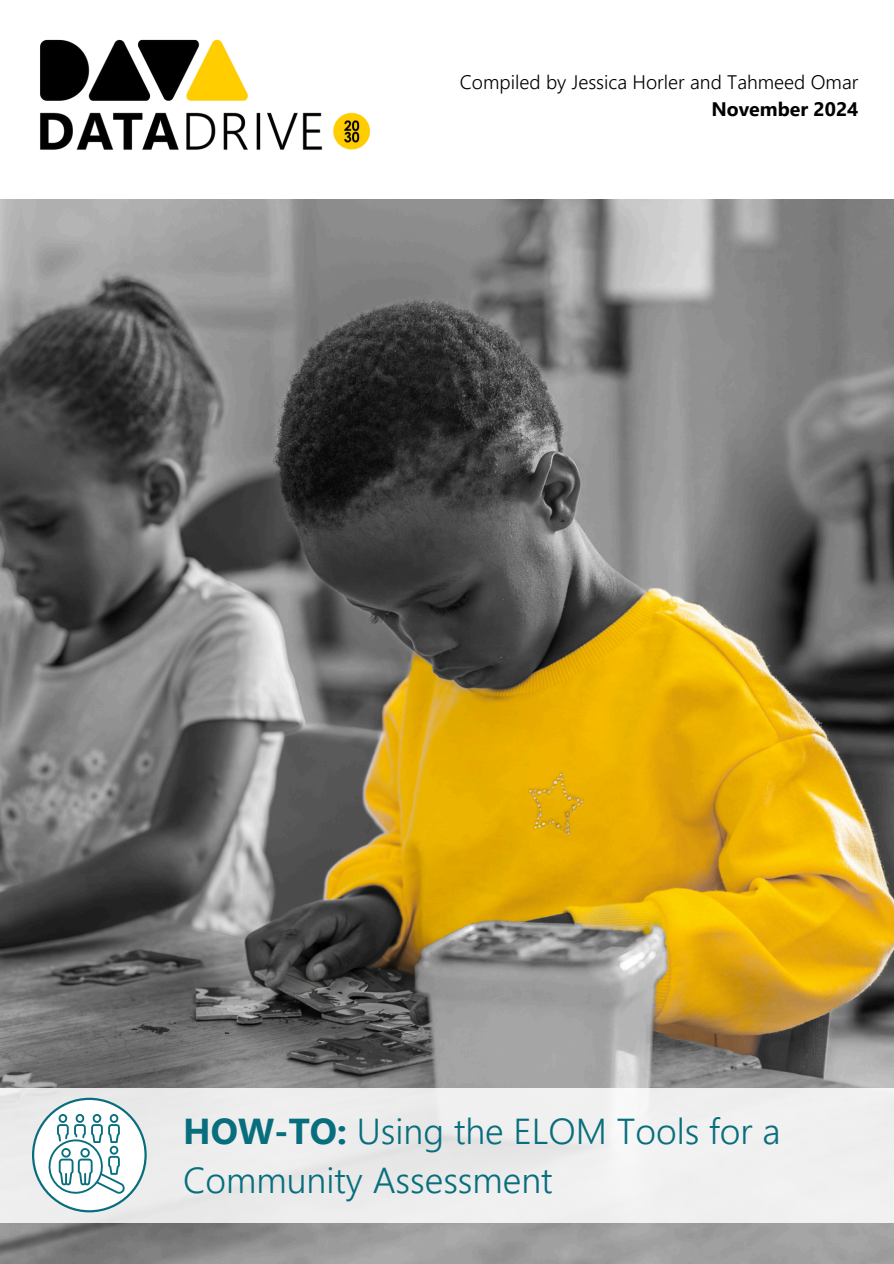
<style>
.page{position:relative;width:894px;height:1264px;background:#fff}
.page>*{position:absolute;margin:0;border:0;box-sizing:border-box;transform-origin:0 0}
.t1{font:300 36px/49.5px "Segoe UI";color:#086e7d}
.t2{font:300 19.5px "Segoe UI";color:#000}
.t3{font:700 19.5px "Segoe UI";color:#000}
.s1{font-weight:700}
</style>
<div class="page">
<img style="left:0;top:200px;width:893px;height:1063px">
<img style="left:40px;top:39px;width:330px;height:111px">
<div style="left:0;top:1087px;width:893px;height:135px;background:#efefef"></div>
<svg style="left:32px;top:1097px;width:115px;height:115px"></svg>
<p class="t2" style="left:459px;top:63px;width:400px">Compiled by Jessica Horler and Tahmeed Omar</p>
<p class="t3" style="left:711px;top:90px;width:148px">November 2024</p>
<p class="t1" style="left:183px;top:1102px;width:598px"><span class="s1">HOW-TO:</span> Using the ELOM Tools for a<br>Community Assessment</p>
</div>
